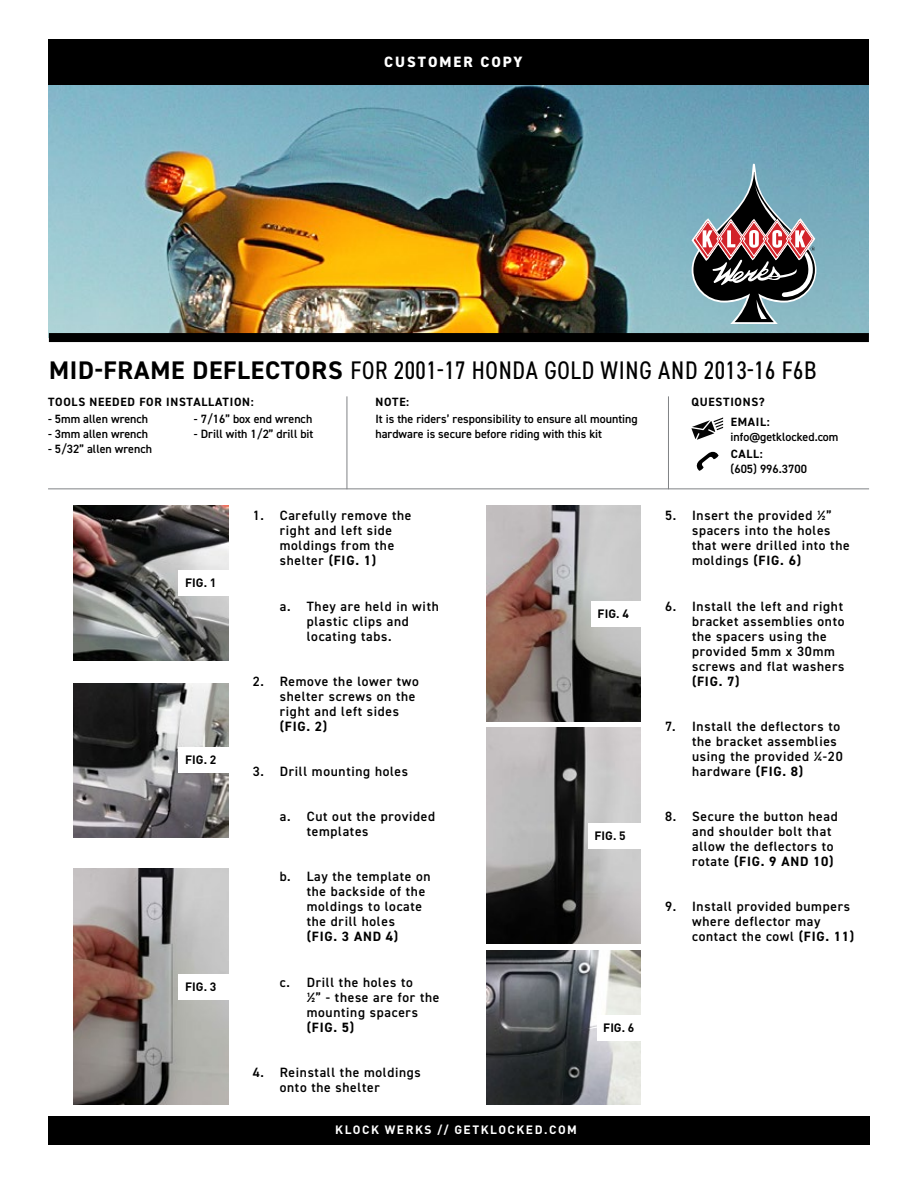
<style>
.page{position:relative;width:918px;height:1188px;background:#fff}
.page>*{position:absolute;margin:0;border:0;box-sizing:border-box;transform-origin:0 0}
.t1{font:condensed 25.5px "DIN2014";letter-spacing:.03em;color:#000}
.t2{font:800 15px "DIN2014";letter-spacing:.135em;color:#fff}
.t3{font:600 13.5px/15px "DIN2014";letter-spacing:.05em;color:#000}
.t4{font:700 13.5px "DIN2014";letter-spacing:.06em;color:#000}
.t5{font:600 12px/15px "DIN2014";color:#000}
.t6{font:700 12px "DIN2014";letter-spacing:.06em;color:#000}
.t7{font:700 12px "DIN";color:#000}
.t8{font:700 12px "DIN";letter-spacing:.125em;color:#fff}
.s1{font-weight:700;font-stretch:normal}
.s2{font-weight:700}
</style>
<div class="page">
<img style="left:74px;top:868px;width:154px;height:237px">
<div style="left:178px;top:974px;width:65px;height:25px;background:#fff"></div>
<img style="left:74px;top:683px;width:154px;height:155px">
<div style="left:178px;top:748px;width:65px;height:25px;background:#fff"></div>
<img style="left:74px;top:506px;width:154px;height:154px">
<div style="left:178px;top:570px;width:65px;height:26px;background:#fff"></div>
<img style="left:486px;top:728px;width:155px;height:216px">
<div style="left:588px;top:823px;width:65px;height:26px;background:#fff"></div>
<img style="left:486px;top:506px;width:155px;height:216px">
<div style="left:591px;top:601px;width:65px;height:26px;background:#fff"></div>
<img style="left:487px;top:950px;width:154px;height:155px">
<div style="left:597px;top:1015px;width:64px;height:25px;background:#fff"></div>
<img style="left:49px;top:84px;width:820px;height:249px">
<div style="left:49px;top:333px;width:820px;height:9px;background:#000"></div>
<svg style="left:692px;top:164px;width:124px;height:160px;background:#737c84"></svg>
<div style="left:49px;top:39px;width:820px;height:45px;background:#000"></div>
<hr style="left:48px;top:488px;width:821px;height:1px;background:#808285">
<hr style="left:347px;top:396px;width:1px;height:93px;background:#808285">
<hr style="left:668px;top:396px;width:1px;height:93px;background:#808285">
<div style="left:49px;top:1116px;width:821px;height:28px;background:#000"></div>
<svg style="left:696px;top:451px;width:23px;height:20px"></svg>
<svg style="left:692px;top:417px;width:31px;height:23px"></svg>
<p class="t2" style="left:384px;top:52px;width:140px">CUSTOMER COPY</p>
<h1 class="t1" style="left:49px;top:354px;width:769px"><span class="s1">MID-FRAME DEFLECTORS</span> FOR 2001-17 HONDA GOLD WING AND 2013-16 F6B</h1>
<p class="t6" style="left:48px;top:394px;width:207px">TOOLS NEEDED FOR INSTALLATION:</p>
<p class="t6" style="left:375px;top:394px;width:35px">NOTE:</p>
<p class="t5" style="left:48px;top:411px;width:102px">- 5mm allen wrench</p>
<p class="t5" style="left:48px;top:426px;width:102px">- 3mm allen wrench</p>
<p class="t5" style="left:48px;top:441px;width:106px">- 5/32” allen wrench</p>
<p class="t5" style="left:194px;top:411px;width:120px">- 7/16” box end wrench</p>
<p class="t5" style="left:194px;top:426px;width:121px">- Drill with 1/2” drill bit</p>
<p class="t5" style="left:375px;top:411px;width:264px">It is the riders’ responsibility to ensure all mounting hardware is secure before riding with this kit</p>
<p class="t7" style="left:185px;top:575px;width:33px">FIG. 1</p>
<p class="t7" style="left:185px;top:752px;width:33px">FIG. 2</p>
<p class="t7" style="left:185px;top:978px;width:33px">FIG. 3</p>
<p class="t3" style="left:280px;top:508px;width:133px;text-indent:-27px">1. Carefully remove the right and left side moldings from the shelter <span class="s2">(FIG. 1)</span></p>
<p class="t3" style="left:307px;top:598px;width:134px;text-indent:-27px">a. They are held in with plastic clips and locating tabs.</p>
<p class="t3" style="left:280px;top:673px;width:141px;text-indent:-27px">2. Remove the lower two shelter screws on the right and left sides</p>
<p class="t4" style="left:280px;top:717px;width:49px">(FIG. 2)</p>
<p class="t3" style="left:253px;top:764px;width:157px">3. Drill mounting holes</p>
<p class="t3" style="left:307px;top:809px;width:130px;text-indent:-27px">a. Cut out the provided templates</p>
<p class="t3" style="left:307px;top:869px;width:125px;text-indent:-27px">b. Lay the template on the backside of the moldings to locate the drill holes</p>
<p class="t4" style="left:307px;top:928px;width:93px">(FIG. 3 AND 4)</p>
<p class="t3" style="left:307px;top:974px;width:134px;text-indent:-27px">c. Drill the holes to<br>½” - these are for the mounting spacers</p>
<p class="t4" style="left:307px;top:1018px;width:49px">(FIG. 5)</p>
<p class="t3" style="left:280px;top:1064px;width:143px;text-indent:-27px">4. Reinstall the moldings onto the shelter</p>
<p class="t8" style="left:335px;top:1122px;width:243px">KLOCK WERKS // GETKLOCKED.COM</p>
<p class="t7" style="left:598px;top:606px;width:33px">FIG. 4</p>
<p class="t7" style="left:595px;top:828px;width:33px">FIG. 5</p>
<p class="t7" style="left:603px;top:1019px;width:33px">FIG. 6</p>
<p class="t6" style="left:692px;top:394px;width:75px">QUESTIONS?</p>
<p class="t6" style="left:731px;top:414px;width:41px">EMAIL:</p>
<p class="t5" style="left:731px;top:429px;width:109px">info@getklocked.com</p>
<p class="t6" style="left:731px;top:446px;width:34px">CALL:</p>
<p class="t5" style="left:731px;top:461px;width:78px">(605) 996.3700</p>
<p class="t3" style="left:692px;top:508px;width:159px;text-indent:-27px">5. Insert the provided ½” spacers into the holes that were drilled into the moldings <span class="s2">(FIG. 6)</span></p>
<p class="t3" style="left:692px;top:598px;width:154px;text-indent:-27px">6. Install the left and right bracket assemblies onto the spacers using the provided 5mm x 30mm screws and flat washers</p>
<p class="t4" style="left:692px;top:672px;width:49px">(FIG. 7)</p>
<p class="t3" style="left:692px;top:718px;width:152px;text-indent:-27px">7. Install the deflectors to the bracket assemblies using the provided ¼-20 hardware <span class="s2">(FIG. 8)</span></p>
<p class="t3" style="left:692px;top:809px;width:147px;text-indent:-27px">8. Secure the button head and shoulder bolt that allow the deflectors to rotate <span class="s2">(FIG. 9 AND 10)</span></p>
<p class="t3" style="left:692px;top:899px;width:164px;text-indent:-27px">9. Install provided bumpers where deflector may contact the cowl <span class="s2">(FIG. 11)</span></p>
</div>
